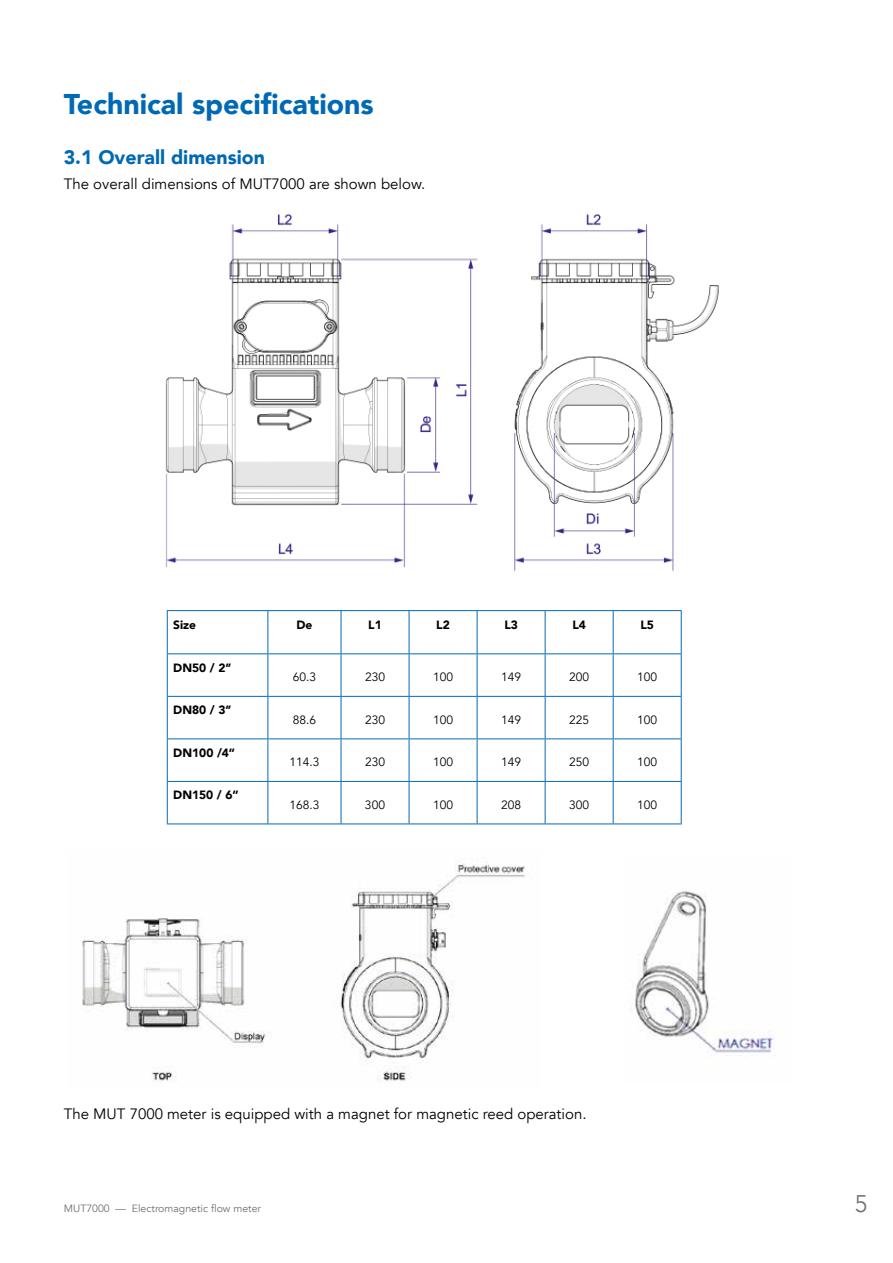
<style>
.page{position:relative;width:893px;height:1263px;background:#fff}
.page>*{position:absolute;margin:0;border:0;box-sizing:border-box;transform-origin:0 0}
.t1{font:900 28.5px "Avenir";color:#0069b4}
.t2{font:300 24px "Avenir";color:#706f6f}
.t3{font:900 19.5px "Avenir";color:#0069b4}
.t4{font:15px "Avenir";color:#000}
.t5{font:12px "Avenir";color:#000}
.t6{font:900 12px "Avenir";color:#000}
.t7{font:10.5px "Avenir";color:#706f6f}
</style>
<div class="page">
<hr style="left:268px;top:611px;width:1px;height:42px;background:#0669b3">
<hr style="left:341px;top:611px;width:1px;height:42px;background:#0669b3">
<hr style="left:409px;top:611px;width:1px;height:42px;background:#0669b3">
<hr style="left:477px;top:611px;width:1px;height:42px;background:#0669b3">
<hr style="left:545px;top:611px;width:1px;height:42px;background:#0669b3">
<hr style="left:268px;top:654px;width:1px;height:42px;background:#0669b3">
<hr style="left:341px;top:654px;width:1px;height:42px;background:#0669b3">
<hr style="left:409px;top:654px;width:1px;height:42px;background:#0669b3">
<hr style="left:477px;top:654px;width:1px;height:42px;background:#0669b3">
<hr style="left:545px;top:654px;width:1px;height:42px;background:#0669b3">
<hr style="left:268px;top:697px;width:1px;height:41px;background:#0669b3">
<hr style="left:341px;top:697px;width:1px;height:41px;background:#0669b3">
<hr style="left:409px;top:697px;width:1px;height:41px;background:#0669b3">
<hr style="left:477px;top:697px;width:1px;height:41px;background:#0669b3">
<hr style="left:545px;top:697px;width:1px;height:41px;background:#0669b3">
<hr style="left:268px;top:739px;width:1px;height:42px;background:#0669b3">
<hr style="left:341px;top:739px;width:1px;height:42px;background:#0669b3">
<hr style="left:409px;top:739px;width:1px;height:42px;background:#0669b3">
<hr style="left:477px;top:739px;width:1px;height:42px;background:#0669b3">
<hr style="left:545px;top:739px;width:1px;height:42px;background:#0669b3">
<hr style="left:268px;top:782px;width:1px;height:41px;background:#0669b3">
<hr style="left:341px;top:782px;width:1px;height:41px;background:#0669b3">
<hr style="left:409px;top:782px;width:1px;height:41px;background:#0669b3">
<hr style="left:477px;top:782px;width:1px;height:41px;background:#0669b3">
<hr style="left:545px;top:782px;width:1px;height:41px;background:#0669b3">
<hr style="left:167px;top:610px;width:101px;height:1px;background:#0669b3">
<hr style="left:167px;top:611px;width:1px;height:42px;background:#0669b3">
<hr style="left:268px;top:610px;width:73px;height:1px;background:#0669b3">
<hr style="left:341px;top:610px;width:68px;height:1px;background:#0669b3">
<hr style="left:409px;top:610px;width:68px;height:1px;background:#0669b3">
<hr style="left:477px;top:610px;width:68px;height:1px;background:#0669b3">
<hr style="left:545px;top:610px;width:68px;height:1px;background:#0669b3">
<hr style="left:613px;top:610px;width:69px;height:1px;background:#0669b3">
<hr style="left:613px;top:611px;width:1px;height:42px;background:#0669b3">
<hr style="left:681px;top:611px;width:1px;height:42px;background:#0669b3">
<hr style="left:167px;top:653px;width:101px;height:1px;background:#0669b3">
<hr style="left:167px;top:654px;width:1px;height:42px;background:#0669b3">
<hr style="left:268px;top:653px;width:73px;height:1px;background:#0669b3">
<hr style="left:341px;top:653px;width:68px;height:1px;background:#0669b3">
<hr style="left:409px;top:653px;width:68px;height:1px;background:#0669b3">
<hr style="left:477px;top:653px;width:68px;height:1px;background:#0669b3">
<hr style="left:545px;top:653px;width:68px;height:1px;background:#0669b3">
<hr style="left:613px;top:653px;width:69px;height:1px;background:#0669b3">
<hr style="left:613px;top:654px;width:1px;height:42px;background:#0669b3">
<hr style="left:681px;top:654px;width:1px;height:42px;background:#0669b3">
<hr style="left:167px;top:696px;width:101px;height:1px;background:#0669b3">
<hr style="left:167px;top:697px;width:1px;height:41px;background:#0669b3">
<hr style="left:268px;top:696px;width:73px;height:1px;background:#0669b3">
<hr style="left:341px;top:696px;width:68px;height:1px;background:#0669b3">
<hr style="left:409px;top:696px;width:68px;height:1px;background:#0669b3">
<hr style="left:477px;top:696px;width:68px;height:1px;background:#0669b3">
<hr style="left:545px;top:696px;width:68px;height:1px;background:#0669b3">
<hr style="left:613px;top:696px;width:69px;height:1px;background:#0669b3">
<hr style="left:613px;top:697px;width:1px;height:41px;background:#0669b3">
<hr style="left:681px;top:697px;width:1px;height:41px;background:#0669b3">
<hr style="left:167px;top:738px;width:101px;height:1px;background:#0669b3">
<hr style="left:167px;top:739px;width:1px;height:42px;background:#0669b3">
<hr style="left:268px;top:738px;width:73px;height:1px;background:#0669b3">
<hr style="left:341px;top:738px;width:68px;height:1px;background:#0669b3">
<hr style="left:409px;top:738px;width:68px;height:1px;background:#0669b3">
<hr style="left:477px;top:738px;width:68px;height:1px;background:#0669b3">
<hr style="left:545px;top:738px;width:68px;height:1px;background:#0669b3">
<hr style="left:613px;top:738px;width:69px;height:1px;background:#0669b3">
<hr style="left:613px;top:739px;width:1px;height:42px;background:#0669b3">
<hr style="left:681px;top:739px;width:1px;height:42px;background:#0669b3">
<hr style="left:167px;top:781px;width:101px;height:1px;background:#0669b3">
<hr style="left:167px;top:782px;width:1px;height:41px;background:#0669b3">
<hr style="left:268px;top:781px;width:73px;height:1px;background:#0669b3">
<hr style="left:341px;top:781px;width:68px;height:1px;background:#0669b3">
<hr style="left:409px;top:781px;width:68px;height:1px;background:#0669b3">
<hr style="left:477px;top:781px;width:68px;height:1px;background:#0669b3">
<hr style="left:545px;top:781px;width:68px;height:1px;background:#0669b3">
<hr style="left:613px;top:781px;width:69px;height:1px;background:#0669b3">
<hr style="left:613px;top:782px;width:1px;height:41px;background:#0669b3">
<hr style="left:681px;top:782px;width:1px;height:41px;background:#0669b3">
<hr style="left:167px;top:823px;width:101px;height:1px;background:#0669b3">
<hr style="left:268px;top:823px;width:73px;height:1px;background:#0669b3">
<hr style="left:341px;top:823px;width:68px;height:1px;background:#0669b3">
<hr style="left:409px;top:823px;width:68px;height:1px;background:#0669b3">
<hr style="left:477px;top:823px;width:68px;height:1px;background:#0669b3">
<hr style="left:545px;top:823px;width:68px;height:1px;background:#0669b3">
<hr style="left:613px;top:823px;width:69px;height:1px;background:#0669b3">
<img style="left:630px;top:891px;width:146px;height:165px">
<img style="left:165px;top:214px;width:554px;height:357px">
<img style="left:82px;top:859px;width:443px;height:224px">
<h1 class="t1" style="left:64px;top:79px;width:311px">Technical specifications</h1>
<h3 class="t3" style="left:64px;top:141px;width:203px">3.1 Overall dimension</h3>
<p class="t4" style="left:64px;top:175px;width:363px">The overall dimensions of MUT7000 are shown below.</p>
<p class="t6" style="left:173px;top:614px;width:24px">Size</p>
<p class="t6" style="left:296px;top:614px;width:17px">De</p>
<p class="t6" style="left:368px;top:614px;width:15px">L1</p>
<p class="t6" style="left:436px;top:614px;width:15px">L2</p>
<p class="t6" style="left:504px;top:614px;width:15px">L3</p>
<p class="t6" style="left:572px;top:614px;width:15px">L4</p>
<p class="t6" style="left:640px;top:614px;width:15px">L5</p>
<p class="t6" style="left:173px;top:657px;width:60px">DN50 / 2’’</p>
<p class="t5" style="left:293px;top:670px;width:25px">60.3</p>
<p class="t5" style="left:365px;top:670px;width:22px">230</p>
<p class="t5" style="left:433px;top:670px;width:22px">100</p>
<p class="t5" style="left:501px;top:670px;width:22px">149</p>
<p class="t5" style="left:569px;top:670px;width:22px">200</p>
<p class="t5" style="left:637px;top:670px;width:22px">100</p>
<p class="t6" style="left:173px;top:700px;width:60px">DN80 / 3’’</p>
<p class="t5" style="left:293px;top:712px;width:25px">88.6</p>
<p class="t5" style="left:365px;top:712px;width:22px">230</p>
<p class="t5" style="left:433px;top:712px;width:22px">100</p>
<p class="t5" style="left:501px;top:712px;width:22px">149</p>
<p class="t5" style="left:569px;top:712px;width:22px">225</p>
<p class="t5" style="left:637px;top:712px;width:22px">100</p>
<p class="t6" style="left:173px;top:742px;width:63px">DN100 /4’’</p>
<p class="t5" style="left:289px;top:755px;width:32px">114.3</p>
<p class="t5" style="left:365px;top:755px;width:22px">230</p>
<p class="t5" style="left:433px;top:755px;width:22px">100</p>
<p class="t5" style="left:501px;top:755px;width:22px">149</p>
<p class="t5" style="left:569px;top:755px;width:22px">250</p>
<p class="t5" style="left:637px;top:755px;width:22px">100</p>
<p class="t6" style="left:173px;top:785px;width:67px">DN150 / 6’’</p>
<p class="t5" style="left:289px;top:797px;width:32px">168.3</p>
<p class="t5" style="left:365px;top:797px;width:22px">300</p>
<p class="t5" style="left:433px;top:797px;width:22px">100</p>
<p class="t5" style="left:501px;top:797px;width:22px">208</p>
<p class="t5" style="left:569px;top:797px;width:22px">300</p>
<p class="t5" style="left:637px;top:797px;width:22px">100</p>
<p class="t4" style="left:64px;top:1105px;width:524px">The MUT 7000 meter is equipped with a magnet for magnetic reed operation.</p>
<p class="t7" style="left:64px;top:1202px;width:199px">MUT7000 — Electromagnetic flow meter</p>
<h2 class="t2" style="left:855px;top:1189px;width:14px">5</h2>
</div>
